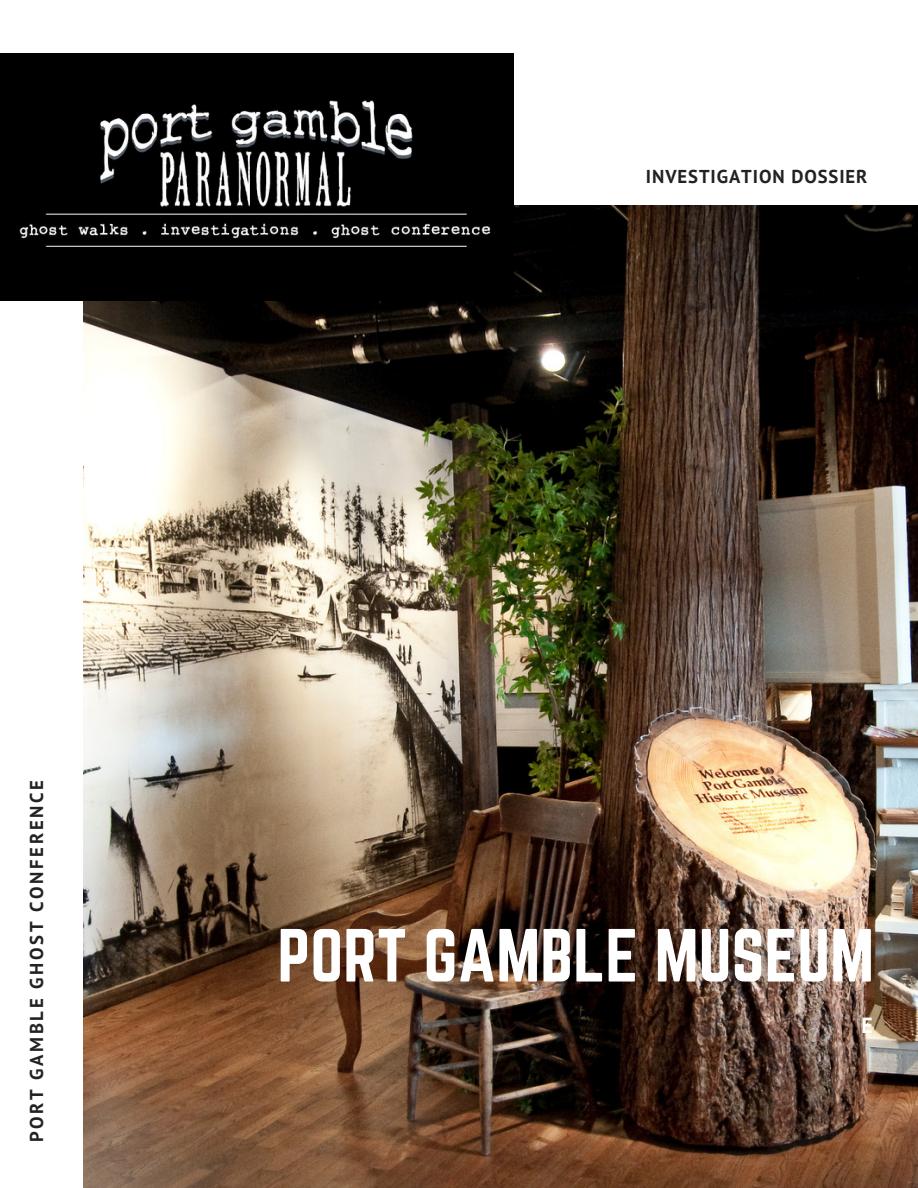
<style>
.page{position:relative;width:918px;height:1188px;background:#fff}
.page>*{position:absolute;margin:0;border:0;box-sizing:border-box;transform-origin:0 0}
.t1{font:65.85px "Norwester";color:#fff}
.t2{font:700 21.9px "PT Sans";color:#fff}
.t3{font:700 18.75px "PT Sans";letter-spacing:.14em;color:#222}
.t4{font:700 18.75px "PT Sans";letter-spacing:.05em;color:#222}
</style>
<div class="page">
<img style="left:83px;top:206px;width:835px;height:982px">
<div style="left:0;top:53px;width:514px;height:247px;background:#000"></div>
<img style="left:19px;top:100px;width:472px;height:147px">
<p class="t4" style="left:646px;top:164px;width:223px">INVESTIGATION DOSSIER</p>
<p class="t3" style="left:24px;top:1142px;width:363px;rotate:-90deg">PORT GAMBLE GHOST CONFERENCE</p>
<h1 class="t1" style="left:277px;top:924px;width:598px">PORT GAMBLE MUSEUM</h1>
<p class="t2" style="left:862px;top:1010px;width:13px">E</p>
</div>
